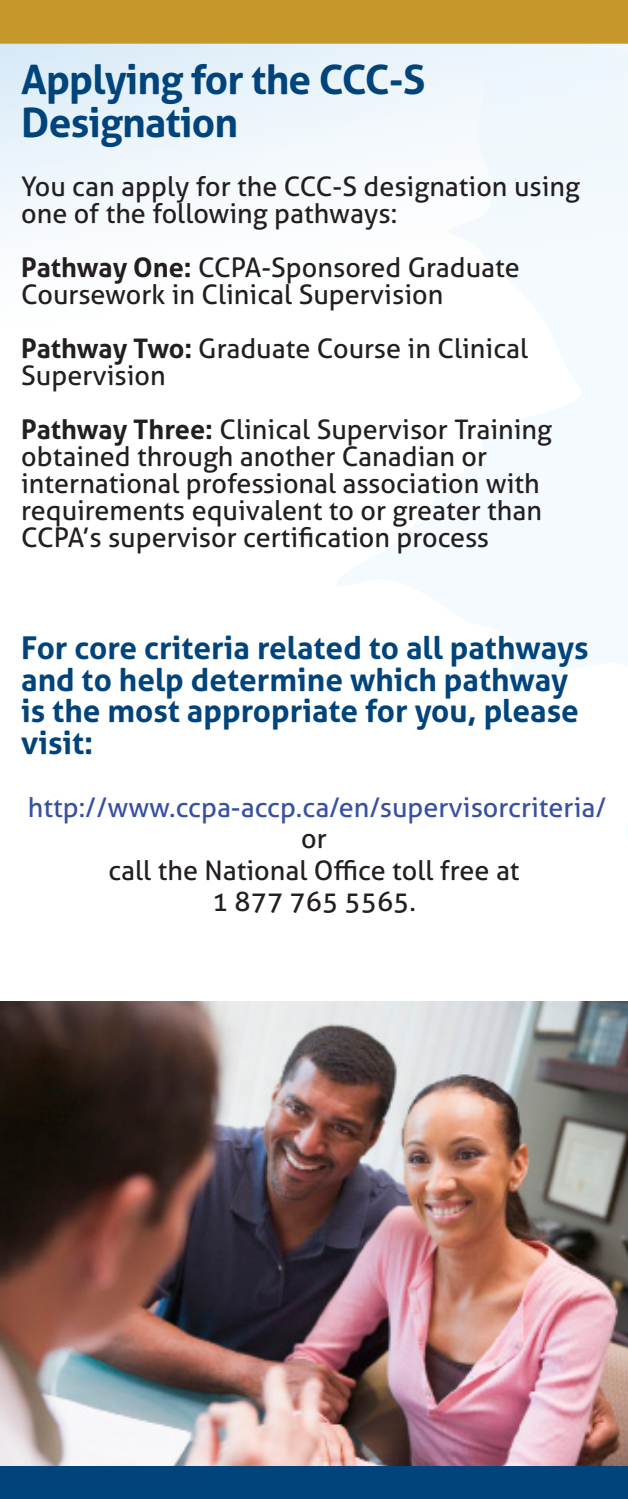
<style>
.page{position:relative;width:628px;height:1499px;background:#fff}
.page>*{position:absolute;margin:0;border:0;box-sizing:border-box;transform-origin:0 0}
.t1{font:700 40.5px/42.8px "Aller";letter-spacing:-.02em;color:#00447b}
.quote{font:700 31.5px/31.5px "Aller";color:#00447b}
.quote-2{font:27px/27px "Aller";color:#231f20}
.quote-3{font:27px "Aller";color:#3750a2}
.s1{font-weight:700}
</style>
<div class="page">
<svg style="left:0;top:44px;width:336px;height:186px"></svg>
<img style="left:0;top:1001px;width:628px;height:464px">
<svg style="left:336px;top:44px;width:292px;height:791px"></svg>
<div style="left:0;top:1466px;width:628px;height:32px;background:#00447b"></div>
<div style="left:0;top:0;width:628px;height:44px;background:#c6982c"></div>
<p class="t1" style="left:21px;top:58px;width:406px">Applying for the CCC-S<br>Designation</p>
<p class="quote-2" style="left:21px;top:172px;width:560px">You can apply for the CCC-S designation using one of the following pathways:</p>
<p class="quote-2" style="left:21px;top:253px;width:500px"><span class="s1">Pathway One:</span> CCPA-Sponsored Graduate<br>Coursework in Clinical Supervision</p>
<p class="quote-2" style="left:21px;top:334px;width:508px"><span class="s1">Pathway Two:</span> Graduate Course in Clinical<br>Supervision</p>
<p class="quote-2" style="left:21px;top:415px;width:532px"><span class="s1">Pathway Three:</span> Clinical Supervisor Training obtained through another Canadian or international professional association with requirements equivalent to or greater than CCPA’s supervisor certification process</p>
<p class="quote" style="left:21px;top:632px;width:569px">For core criteria related to all pathways and to help determine which pathway is the most appropriate for you, please visit:</p>
<p class="quote-3" style="left:28px;top:790px;width:580px">http://www.ccpa-accp.ca/en/supervisorcriteria/</p>
<p class="quote-2" style="left:301px;top:825px;width:27px">or</p>
<p class="quote-2" style="left:108px;top:856px;width:413px">call the National Office toll free at</p>
<p class="quote-2" style="left:212px;top:888px;width:205px">1 877 765 5565.</p>
</div>
